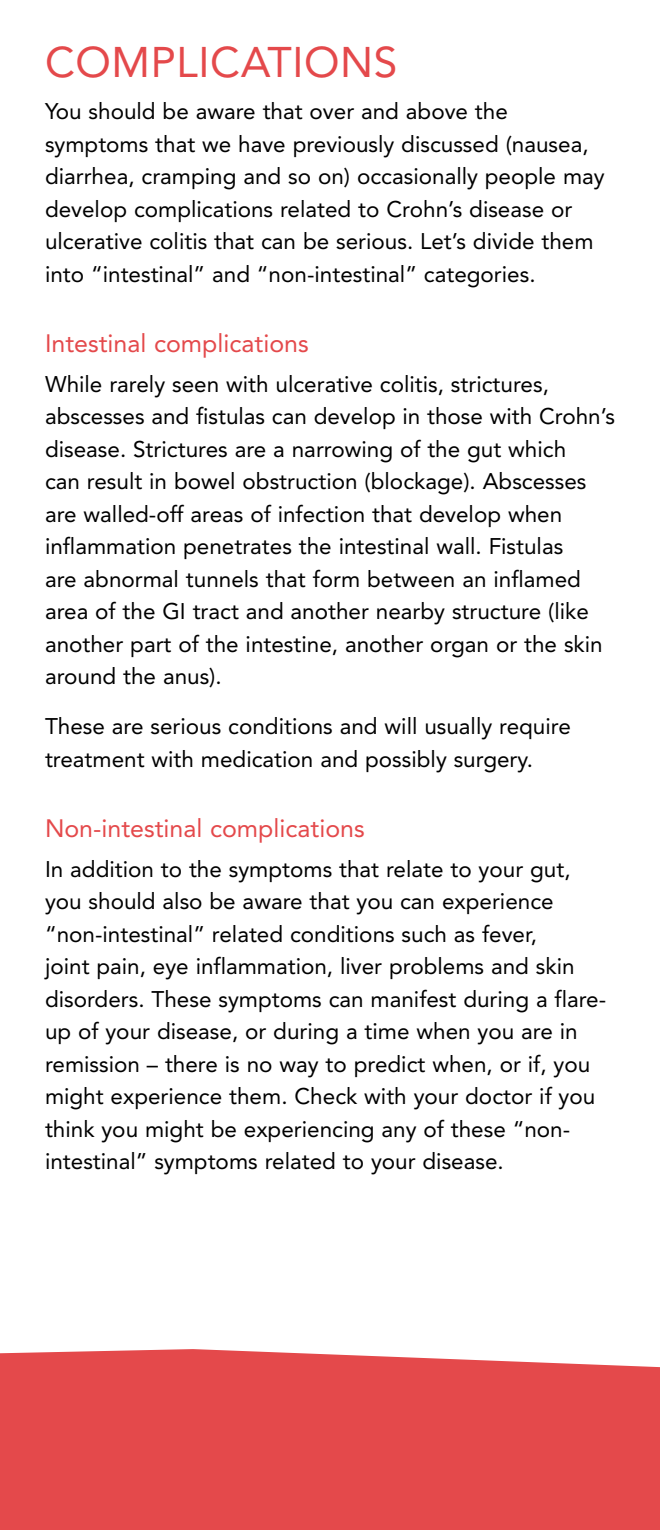
<style>
.page{position:relative;width:660px;height:1530px;background:#fff}
.page>*{position:absolute;margin:0;border:0;box-sizing:border-box;transform-origin:0 0}
.t1{font:42.5px "Avenir";letter-spacing:.015em;color:#e4494b}
.t2{font:25px "Avenir";color:#e4494b}
.t3{font:22.5px/32.5px "Avenir";color:#000}
</style>
<div class="page">
<div style="left:0;top:1349px;width:660px;height:181px;background:#e4494b"></div>
<h1 class="t1" style="left:45px;top:37px;width:354px">COMPLICATIONS</h1>
<p class="t3" style="left:45px;top:95px;width:561px">You should be aware that over and above the symptoms that we have previously discussed (nausea, diarrhea, cramping and so on) occasionally people may develop complications related to Crohn’s disease or ulcerative colitis that can be serious. Let’s divide them into “intestinal” and “non-intestinal” categories.</p>
<p class="t2" style="left:45px;top:329px;width:265px">Intestinal complications</p>
<p class="t3" style="left:45px;top:368px;width:571px">While rarely seen with ulcerative colitis, strictures, abscesses and fistulas can develop in those with Crohn’s disease. Strictures are a narrowing of the gut which<br>can result in bowel obstruction (blockage). Abscesses are walled-off areas of infection that develop when inflammation penetrates the intestinal wall. Fistulas<br>are abnormal tunnels that form between an inflamed area of the GI tract and another nearby structure (like another part of the intestine, another organ or the skin around the anus).</p>
<p class="t3" style="left:45px;top:710px;width:527px">These are serious conditions and will usually require treatment with medication and possibly surgery.</p>
<p class="t2" style="left:45px;top:814px;width:321px">Non-intestinal complications</p>
<p class="t3" style="left:45px;top:853px;width:563px">In addition to the symptoms that relate to your gut, you should also be aware that you can experience “non-intestinal” related conditions such as fever,<br>joint pain, eye inflammation, liver problems and skin disorders. These symptoms can manifest during a flare&shy;up of your disease, or during a time when you are in remission – there is no way to predict when, or if, you might experience them. Check with your doctor if you think you might be experiencing any of these “non&shy;intestinal” symptoms related to your disease.</p>
</div>
